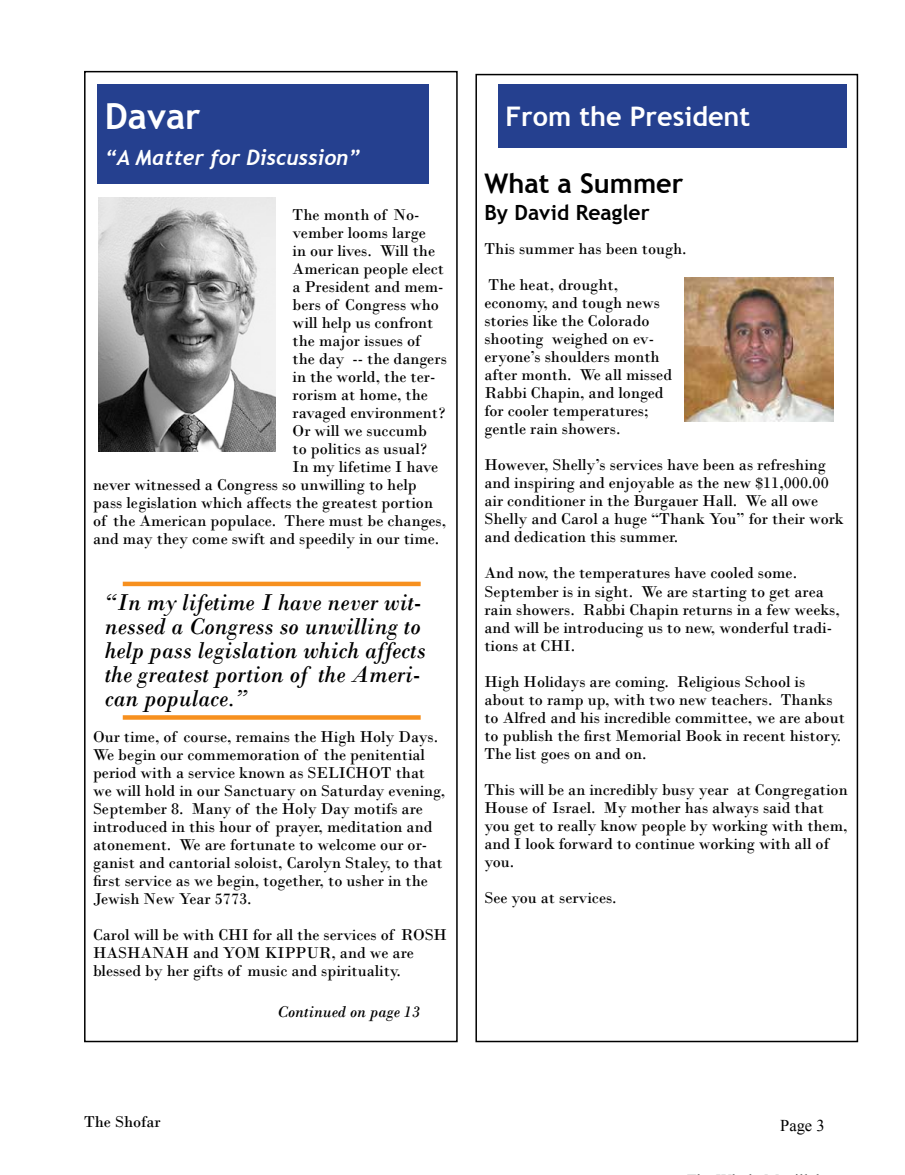
<style>
.page{position:relative;width:905px;height:1175px;background:#fff}
.page>*{position:absolute;margin:0;border:0;box-sizing:border-box;transform-origin:0 0}
.t1{font:700 36px "Trebuchet MS";color:#fff}
.t2{font:700 27px "Trebuchet MS";color:#fff}
.t3{font:700 27px "Trebuchet MS";color:#000}
.t4{font:italic 24px/24px "Bodoni";color:#000}
.t5{font:italic 700 21px "Trebuchet";color:#fff}
.t6{font:700 21px "Trebuchet MS";color:#000}
.t7{font:16.5px/18px "Bodoni";color:#000}
.t8{font:italic 16.5px "Bodoni";color:#000}
.t9{font:16.5px "Times New Roman";color:#000}
</style>
<div class="page">
<div style="left:84px;top:71px;width:373px;height:971px;border:2px solid #000"></div>
<img style="left:98px;top:198px;width:178px;height:253px">
<div style="left:97px;top:84px;width:332px;height:99px;background:#25408f"></div>
<div style="left:123px;top:581px;width:297px;height:5px;background:#f7901e"></div>
<svg style="left:123px;top:715px;width:297px;height:4px"></svg>
<div style="left:498px;top:84px;width:348px;height:63px;background:#25408f"></div>
<div style="left:475px;top:74px;width:383px;height:968px;border:2px solid #000"></div>
<img style="left:684px;top:278px;width:149px;height:143px">
<h1 class="t1" style="left:105px;top:94px;width:97px">Davar</h1>
<p class="t5" style="left:105px;top:145px;width:257px">“A Matter for Discussion”</p>
<p class="t7" style="left:292px;top:206px;width:128px">The month of No-</p>
<p class="t7" style="left:292px;top:224px;width:135px">vember looms large</p>
<p class="t7" style="left:292px;top:242px;width:144px">in our lives. Will the</p>
<p class="t7" style="left:292px;top:260px;width:153px">American people elect</p>
<p class="t7" style="left:292px;top:278px;width:152px">a President and mem-</p>
<p class="t7" style="left:292px;top:296px;width:148px">bers of Congress who</p>
<p class="t7" style="left:292px;top:314px;width:142px">will help us confront</p>
<p class="t7" style="left:292px;top:332px;width:129px">the major issues of</p>
<p class="t7" style="left:292px;top:350px;width:156px">the day -- the dangers</p>
<p class="t7" style="left:292px;top:368px;width:144px">in the world, the ter-</p>
<p class="t7" style="left:292px;top:386px;width:137px">rorism at home, the</p>
<p class="t7" style="left:292px;top:404px;width:154px">ravaged environment?</p>
<p class="t7" style="left:292px;top:422px;width:136px">Or will we succumb</p>
<p class="t7" style="left:292px;top:440px;width:136px">to politics as usual?</p>
<p class="t7" style="left:292px;top:458px;width:147px">In my lifetime I have</p>
<p class="t7" style="left:93px;top:476px;width:325px">never witnessed a Congress so unwilling to help</p>
<p class="t7" style="left:93px;top:494px;width:341px">pass legislation which affects the greatest portion</p>
<p class="t7" style="left:93px;top:512px;width:355px">of the American populace. There must be changes,</p>
<p class="t7" style="left:93px;top:530px;width:348px">and may they come swift and speedily in our time.</p>
<h3 class="t4" style="left:105px;top:590px;width:322px">“In my lifetime I have never wit&shy;nessed a Congress so unwilling to help pass legislation which affects the greatest portion of the Ameri&shy;can populace.”</h3>
<p class="t7" style="left:93px;top:728px;width:354px">Our time, of course, remains the High Holy Days.<br>We begin our commemoration of the penitential period with a service known as SELICHOT that we will hold in our Sanctuary on Saturday evening, September 8. Many of the Holy Day motifs are introduced in this hour of prayer, meditation and atonement. We are fortunate to welcome our or&shy;ganist and cantorial soloist, Carolyn Staley, to that first service as we begin, together, to usher in the Jewish New Year 5773.</p>
<p class="t7" style="left:93px;top:926px;width:355px">Carol will be with CHI for all the services of ROSH<br>HASHANAH and YOM KIPPUR, and we are blessed by her gifts of music and spirituality.</p>
<p class="t8" style="left:277px;top:1002px;width:144px">Continued on page 13</p>
<h2 class="t2" style="left:505px;top:99px;width:246px">From the President</h2>
<h2 class="t3" style="left:484px;top:166px;width:200px">What a Summer</h2>
<p class="t6" style="left:484px;top:199px;width:167px">By David Reagler</p>
<p class="t7" style="left:484px;top:231px;width:204px;line-height:36px">This summer has been tough.<br>The heat, drought,</p>
<p class="t7" style="left:484px;top:294px;width:189px">economy, and tough news stories like the Colorado shooting weighed on ev&shy;eryone’s shoulders month after month. We all missed<br>Rabbi Chapin, and longed for cooler temperatures; gentle rain showers.</p>
<p class="t7" style="left:484px;top:456px;width:361px">However, Shelly’s services have been as refreshing and inspiring and enjoyable as the new $11,000.00 air conditioner in the Burgauer Hall. We all owe Shelly and Carol a huge “Thank You” for their work and dedication this summer.</p>
<p class="t7" style="left:484px;top:564px;width:357px">And now, the temperatures have cooled some.<br>September is in sight. We are starting to get area rain showers. Rabbi Chapin returns in a few weeks, and will be introducing us to new, wonderful tradi&shy;tions at CHI.</p>
<p class="t7" style="left:484px;top:672px;width:362px">High Holidays are coming. Religious School is about to ramp up, with two new teachers. Thanks to Alfred and his incredible committee, we are about to publish the first Memorial Book in recent history.<br>The list goes on and on.</p>
<p class="t7" style="left:484px;top:780px;width:364px">This will be an incredibly busy year at Congregation House of Israel. My mother has always said that you get to really know people by working with them, and I look forward to continue working with all of you.</p>
<p class="t7" style="left:484px;top:888px;width:134px">See you at services.</p>
<p class="t7" style="left:84px;top:1113px;width:78px">The Shofar</p>
<p class="t9" style="left:780px;top:1114px;width:46px">Page 3</p>
</div>
